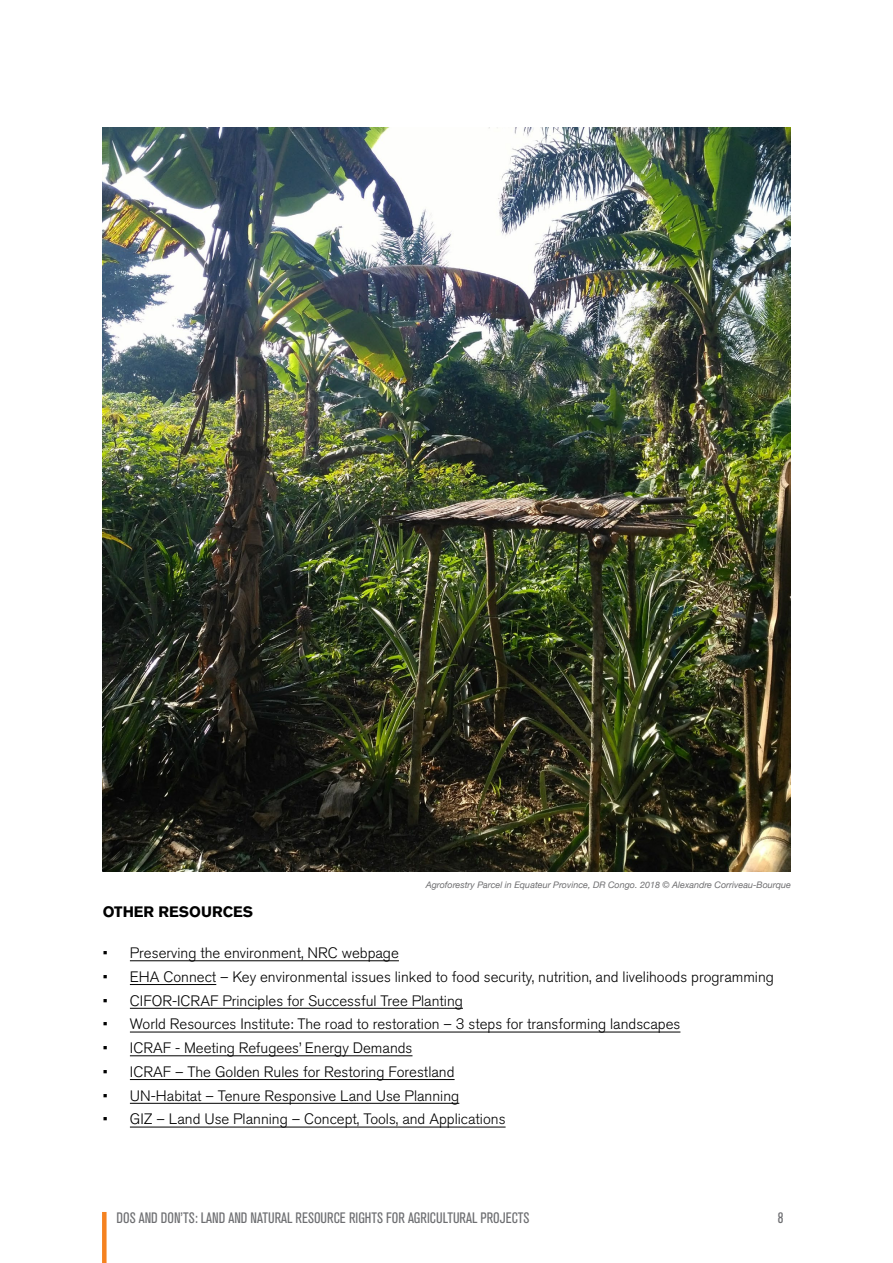
<style>
.page{position:relative;width:893px;height:1263px;background:#fff}
.page>*{position:absolute;margin:0;border:0;box-sizing:border-box;transform-origin:0 0}
.t1{font:300 15px "Akzidenz Grotesk BQ";color:#000}
.t2{font:condensed 15px "Akzidenz Grotesk BQ";color:#6d6e71}
.t3{font:700 15px "Akzidenz Grotesk BQ";color:#000}
.t4{font:italic 9px "Helvetica Neue";color:#6e6e70}
</style>
<div class="page">
<div style="left:102px;top:1212px;width:5px;height:51px;background:#f58220"></div>
<hr style="left:130px;top:960px;width:269px;height:1px;background:#000">
<hr style="left:130px;top:984px;width:86px;height:1px;background:#000">
<hr style="left:130px;top:1008px;width:333px;height:1px;background:#000">
<hr style="left:130px;top:1031px;width:550px;height:1px;background:#000">
<hr style="left:130px;top:1055px;width:282px;height:1px;background:#000">
<hr style="left:130px;top:1079px;width:325px;height:1px;background:#000">
<hr style="left:130px;top:1103px;width:329px;height:1px;background:#000">
<hr style="left:130px;top:1126px;width:376px;height:1px;background:#000">
<img style="left:102px;top:128px;width:689px;height:744px">
<p class="t4" style="left:426px;top:878px;width:367px">Agroforestry Parcel in Equateur Province, DR Congo. 2018 © Alexandre Corriveau-Bourque</p>
<p class="t3" style="left:103px;top:903px;width:152px">OTHER RESOURCES</p>
<p class="t1" style="left:103px;top:944px;width:298px">• Preserving the environment, NRC webpage</p>
<p class="t1" style="left:103px;top:968px;width:673px">• EHA Connect – Key environmental issues linked to food security, nutrition, and livelihoods programming</p>
<p class="t1" style="left:103px;top:992px;width:362px">• CIFOR-ICRAF Principles for Successful Tree Planting</p>
<p class="t1" style="left:103px;top:1016px;width:579px">• World Resources Institute: The road to restoration – 3 steps for transforming landscapes</p>
<p class="t1" style="left:103px;top:1039px;width:311px">• ICRAF - Meeting Refugees’ Energy Demands</p>
<p class="t1" style="left:103px;top:1063px;width:353px">• ICRAF – The Golden Rules for Restoring Forestland</p>
<p class="t1" style="left:103px;top:1087px;width:358px">• UN-Habitat – Tenure Responsive Land Use Planning</p>
<p class="t1" style="left:103px;top:1111px;width:404px">• GIZ – Land Use Planning – Concept, Tools, and Applications</p>
<p class="t2" style="left:117px;top:1209px;width:414px">DOS AND DON’TS: LAND AND NATURAL RESOURCE RIGHTS FOR AGRICULTURAL PROJECTS</p>
<p class="t2" style="left:778px;top:1209px;width:7px">8</p>
</div>
